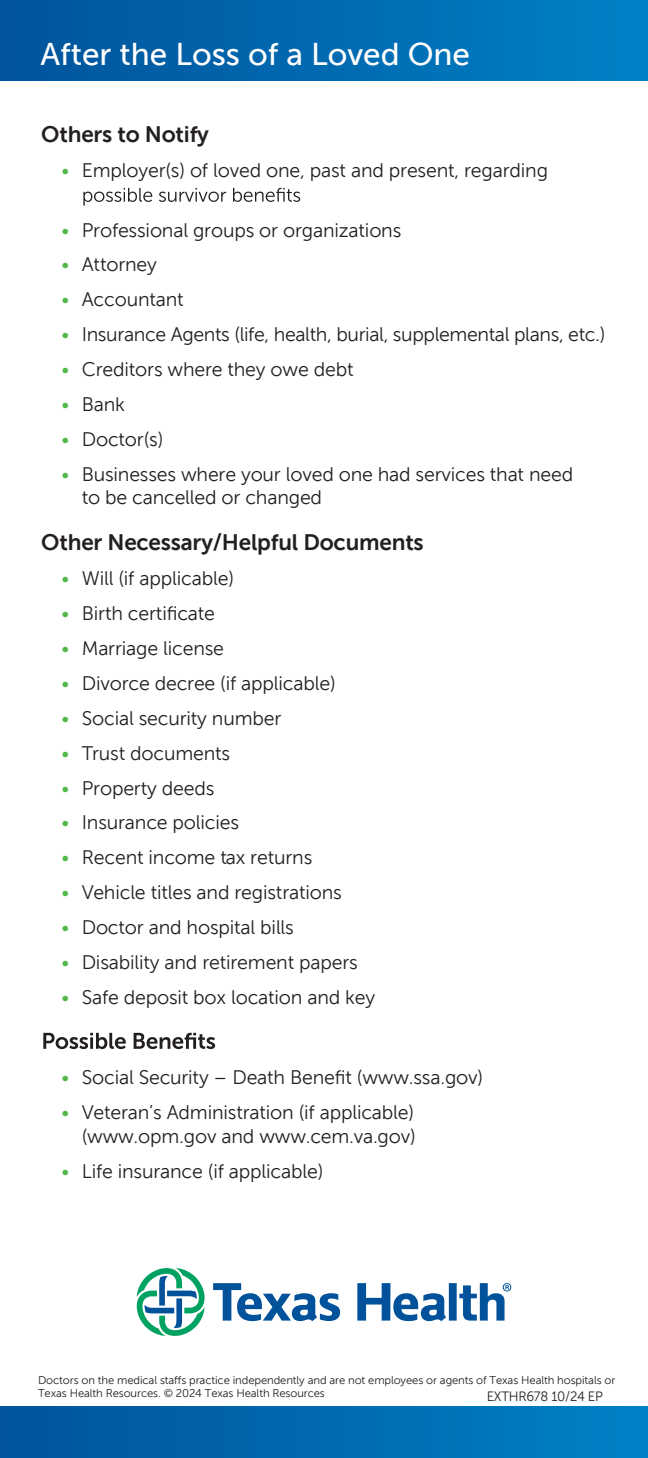
<style>
.page{position:relative;width:648px;height:1458px;background:#fff}
.page>*{position:absolute;margin:0;border:0;box-sizing:border-box;transform-origin:0 0}
.t1{font:31.5px "Museo Sans 500";color:#fff}
.t2{font:22.5px "Museo Sans 700";letter-spacing:-.01em;color:#231f20}
.t3{font:19.57px/23.4px "Museo Sans 300";letter-spacing:-.01em;color:#231f20}
.t4{font:19.57px "Museo Sans 300";color:#51b948}
.t5{font:13.5px "Museo Sans 300";letter-spacing:-.02em;color:#231f20}
.t6{font:11.25px/13.5px "Museo Sans 300";letter-spacing:-.01em;color:#231f20}
.s1{color:#51b948}
</style>
<div class="page">
<div style="left:0;top:1406px;width:648px;height:52px;background:linear-gradient(to right,#01539b,#0081c7)"></div>
<div style="left:0;top:0;width:648px;height:81px;background:linear-gradient(to right,#01539b,#0081c7)"></div>
<svg style="left:83px;top:188px;width:217px;height:18px"></svg>
<svg style="left:43px;top:1033px;width:172px;height:16px"></svg>
<svg style="left:137px;top:1268px;width:68px;height:68px"></svg>
<svg style="left:213px;top:1283px;width:127px;height:38px"></svg>
<svg style="left:357px;top:1283px;width:89px;height:38px"></svg>
<div style="left:449px;top:1283px;width:8px;height:38px;background:#01529a"></div>
<svg style="left:459px;top:1283px;width:52px;height:38px"></svg>
<h1 class="t1" style="left:40px;top:37px;width:431px">After the Loss of a Loved One</h1>
<p class="t2" style="left:41px;top:122px;width:169px">Others to Notify</p>
<p class="t3" style="left:62px;top:159px;width:488px"><span class="s1">•</span> Employer(s) of loved one, past and present, regarding</p>
<p class="t3" style="left:62px;top:218px;width:341px"><span class="s1">•</span> Professional groups or organizations</p>
<p class="t3" style="left:62px;top:253px;width:97px"><span class="s1">•</span> Attorney</p>
<p class="t3" style="left:62px;top:288px;width:124px"><span class="s1">•</span> Accountant</p>
<p class="t3" style="left:62px;top:323px;width:545px"><span class="s1">•</span> Insurance Agents (life, health, burial, supplemental plans, etc.)</p>
<p class="t3" style="left:62px;top:358px;width:294px"><span class="s1">•</span> Creditors where they owe debt</p>
<p class="t3" style="left:62px;top:393px;width:65px"><span class="s1">•</span> Bank</p>
<p class="t3" style="left:62px;top:428px;width:103px"><span class="s1">•</span> Doctor(s)</p>
<p class="t3" style="left:82px;top:462px;width:493px;text-indent:-20px"><span class="s1">•</span> Businesses where your loved one had services that need to be cancelled or changed</p>
<p class="t2" style="left:41px;top:530px;width:384px">Other Necessary/Helpful Documents</p>
<p class="t3" style="left:62px;top:561px;width:174px;line-height:34.9px"><span class="s1">•</span> Will (if applicable) <span class="s1">•</span></p>
<p class="t3" style="left:62px;top:637px;width:164px"><span class="s1">•</span> Marriage license</p>
<p class="t3" style="left:62px;top:672px;width:276px"><span class="s1">•</span> Divorce decree (if applicable)</p>
<p class="t3" style="left:62px;top:707px;width:221px"><span class="s1">•</span> Social security number</p>
<p class="t3" style="left:62px;top:741px;width:170px"><span class="s1">•</span> Trust documents</p>
<p class="t3" style="left:62px;top:776px;width:154px"><span class="s1">•</span> Property deeds</p>
<p class="t3" style="left:62px;top:811px;width:179px"><span class="s1">•</span> Insurance policies</p>
<p class="t3" style="left:62px;top:846px;width:252px"><span class="s1">•</span> Recent income tax returns</p>
<p class="t3" style="left:61px;top:881px;width:282px"><span class="s1">•</span> Vehicle titles and registrations</p>
<p class="t3" style="left:61px;top:916px;width:234px"><span class="s1">•</span> Doctor and hospital bills</p>
<p class="t3" style="left:61px;top:951px;width:298px"><span class="s1">•</span> Disability and retirement papers</p>
<p class="t3" style="left:61px;top:986px;width:315px"><span class="s1">•</span> Safe deposit box location and key</p>
<p class="t3" style="left:82px;top:602px;width:135px">Birth certificate</p>
<p class="t3" style="left:82px;top:1065px;width:403px">Social Security – Death Benefit (www.ssa.gov)</p>
<p class="t4" style="left:62px;top:1066px;width:9px">•</p>
<p class="t3" style="left:62px;top:1100px;width:356px;line-height:24.8px;text-align:right"><span class="s1">•</span> Veteran’s Administration (if applicable) (www.opm.gov and www.cem.va.gov)</p>
<p class="t3" style="left:62px;top:1160px;width:263px"><span class="s1">•</span> Life insurance (if applicable)</p>
<p class="t6" style="left:38px;top:1373px;width:579px">Doctors on the medical staffs practice independently and are not employees or agents of Texas Health hospitals or<br>Texas Health Resources. © 2024 Texas Health Resources</p>
<p class="t5" style="left:487px;top:1389px;width:118px">EXTHR678 10/24 EP</p>
</div>
